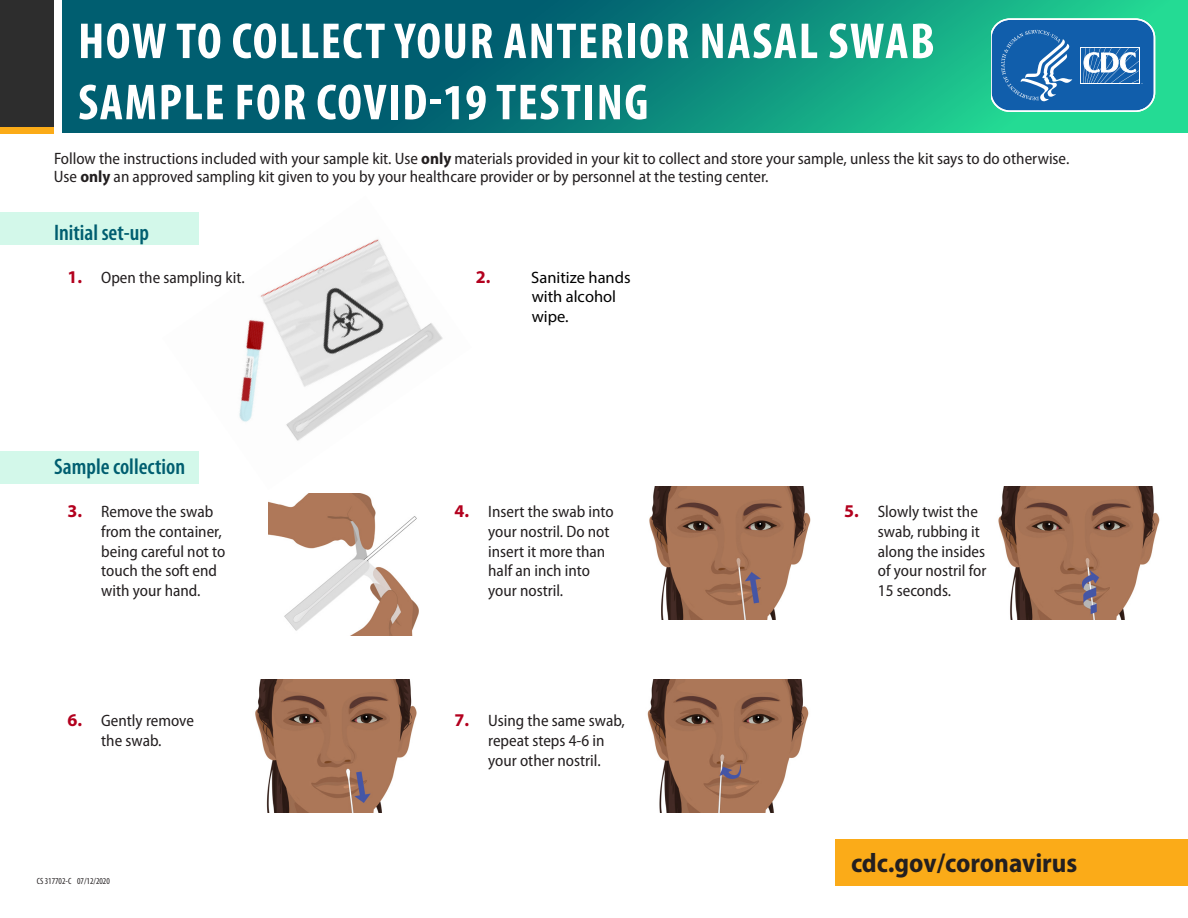
<style>
.page{position:relative;width:1188px;height:918px;background:#fff}
.page>*{position:absolute;margin:0;border:0;box-sizing:border-box;transform-origin:0 0}
.t1{font:700 condensed 51px/61.2px "Myriad Pro";letter-spacing:.03em;color:#fff}
.BOTTOM_LINK_For_more{font:700 semi-condensed 27px "Myriad Pro";color:#231f20}
.H2_headers__with_mai{font:600 condensed 22.5px "Myriad Pro";color:#005e70}
.p_myriad{font:semi-condensed 16.5px/19.8px "Myriad Pro";color:#231f20}
.t2{font:16.5px/19.6px "Myriad Pro";color:#000}
.t3{font:condensed 9px "Myriad Pro";color:#231f20}
.s1{font-weight:700}
.s2{font-weight:700;font-stretch:normal;font-size:18px;color:#b3001e}
.s3{font-weight:700;font-size:18px;color:#b3001e}
</style>
<div class="page">
<img style="left:162px;top:212px;width:281px;height:229px">
<div style="left:836px;top:839px;width:352px;height:47px;background:#fbab18"></div>
<div style="left:0;top:451px;width:199px;height:33px;background:#d3f8ea"></div>
<div style="left:0;top:213px;width:199px;height:32px;background:#d3f8ea"></div>
<svg style="left:63px;top:0;width:1125px;height:133px;background:#098079"></svg>
<div style="left:0;top:0;width:54px;height:127px;background:#2d2d2d"></div>
<div style="left:0;top:127px;width:54px;height:7px;background:#fbab18"></div>
<svg style="left:991px;top:18px;width:165px;height:95px;background:#377bb7"></svg>
<img style="left:269px;top:493px;width:150px;height:142px">
<img style="left:649px;top:486px;width:162px;height:134px">
<img style="left:647px;top:680px;width:162px;height:133px">
<img style="left:255px;top:680px;width:162px;height:133px">
<img style="left:998px;top:486px;width:162px;height:134px">
<p class="t1" style="left:78px;top:9px;width:858px">HOW TO COLLECT YOUR ANTERIOR NASAL SWAB<br>SAMPLE FOR COVID-19 TESTING</p>
<p class="p_myriad" style="left:54px;top:149px;width:1017px;line-height:18px">Follow the instructions included with your sample kit. Use <span class="s1">only</span> materials provided in your kit to collect and store your sample, unless the kit says to do otherwise.<br>Use <span class="s1">only</span> an approved sampling kit given to you by your healthcare provider or by personnel at the testing center.</p>
<h2 class="H2_headers__with_mai" style="left:54px;top:220px;width:97px">Initial set-up</h2>
<p class="p_myriad" style="left:68px;top:267px;width:179px"><span class="s2">1.</span> Open the sampling kit.</p>
<h2 class="H2_headers__with_mai" style="left:54px;top:454px;width:133px">Sample collection</h2>
<p class="p_myriad" style="left:101px;top:502px;width:126px;text-indent:-34px"><span class="s2">3.</span> Remove the swab from the container, being careful not to touch the soft end with your hand.</p>
<p class="p_myriad" style="left:68px;top:711px;width:128px;text-align:center"><span class="s2">6.</span> Gently remove the swab.</p>
<p class="t3" style="left:37px;top:875px;width:75px">CS 317702-C 07/12/2020</p>
<p class="t2" style="left:532px;top:267px;width:100px;text-indent:-56px"><span class="s3">2.</span> Sanitize hands with alcohol wipe.</p>
<p class="p_myriad" style="left:488px;top:502px;width:127px;text-indent:-34px"><span class="s2">4.</span> Insert the swab into your nostril. Do not insert it more than half an inch into your nostril.</p>
<p class="p_myriad" style="left:488px;top:711px;width:138px;text-indent:-34px"><span class="s2">7.</span> Using the same swab, repeat steps 4-6 in your other nostril.</p>
<p class="p_myriad" style="left:878px;top:502px;width:110px;text-indent:-34px"><span class="s2">5.</span> Slowly twist the swab, rubbing it along the insides of your nostril for<br>15 seconds.</p>
<p class="BOTTOM_LINK_For_more" style="left:851px;top:848px;width:228px">cdc.gov/coronavirus</p>
</div>
